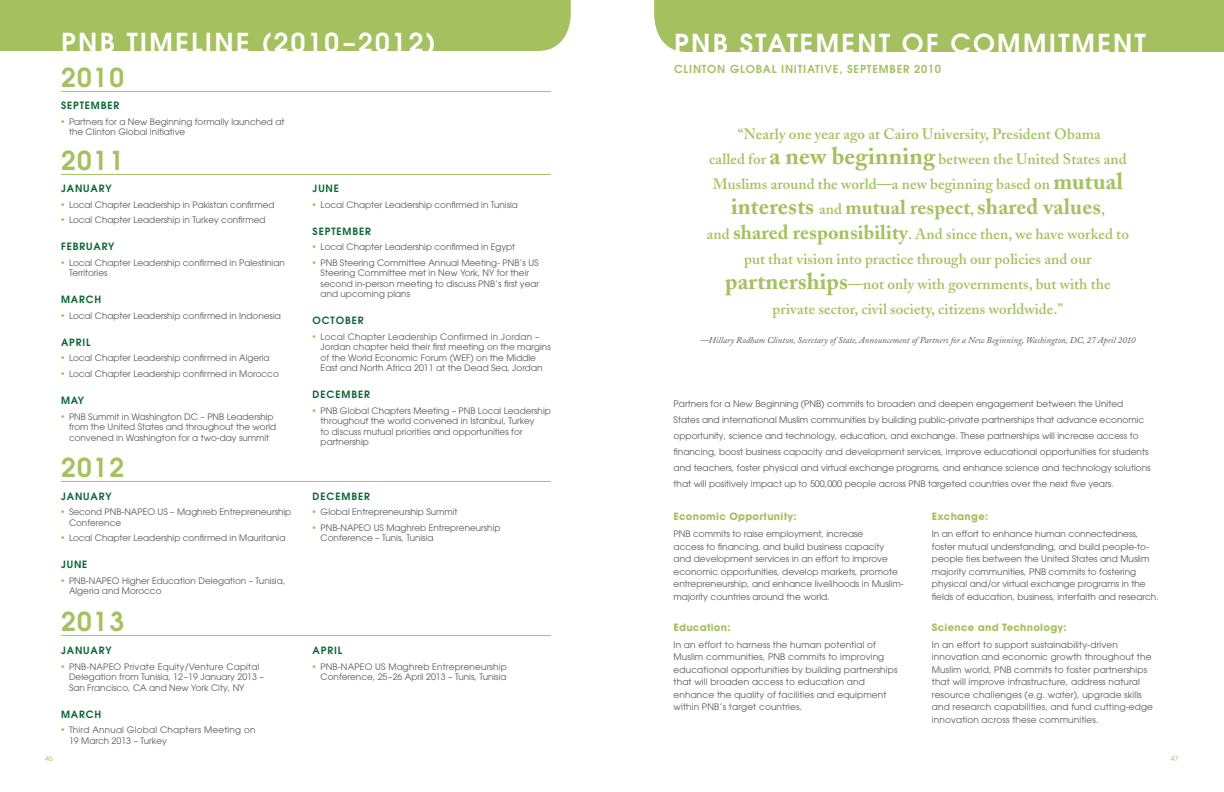
<style>
.page{position:relative;width:1224px;height:792px;background:#fff}
.page>*{position:absolute;margin:0;border:0;box-sizing:border-box;transform-origin:0 0}
.t1{font:600 26px "Avant Garde";letter-spacing:.09em;color:#fff}
.t2{font:600 26px "Avant Garde";letter-spacing:.06em;color:#a5c15f}
.t3{font:700 20px "Adobe Caslon";letter-spacing:.005em;color:#a5c15f}
.t4{font:600 15px/25px "Adobe Caslon";letter-spacing:.005em;color:#a5c15f;text-align:center}
.t5{font:600 11px "Avant Garde";letter-spacing:.07em;color:#a5c15f}
.t6{font:600 10px "Avant Garde";letter-spacing:.09em;color:#0b6636}
.t7{font:700 10px "Avant Garde";letter-spacing:.025em;color:#a5c15f}
.t8{font:8.9px/12.5px "Avant Garde";color:#57585a}
.t9{font:italic 8.9px "Adobe Caslon";color:#57585a}
.t10{font:8.9px/10.5px "Avant Garde";letter-spacing:.025em;color:#57585a}
.t11{font:7px "Avant Garde";color:#a5c15f}
.s1{font-weight:200;font-size:9px;color:#a5c15f}
.s2{font-weight:700;font-size:24px}
.s3{font-weight:700;font-size:23px}
.s4{font-size:23px}
.s5{font-weight:600;font-size:15px}
.s6{font-size:22px}
.s7{font-weight:700;font-size:20px}
</style>
<div class="page">
<div style="left:654px;top:0;width:570px;height:52px;background:#a5c15f"></div>
<div style="left:0;top:0;width:571px;height:51px;background:#a5c15f"></div>
<hr style="left:61px;top:481px;width:490px;height:1px;background:#a5c15f">
<hr style="left:61px;top:174px;width:490px;height:1px;background:#a5c15f">
<hr style="left:61px;top:91px;width:490px;height:1px;background:#a5c15f">
<hr style="left:61px;top:635px;width:490px;height:1px;background:#a5c15f">
<h1 class="t1" style="left:61px;top:25px;width:82px">PNB TIME</h1>
<h1 class="t1" style="left:191px;top:25px;width:29px">LINE</h1>
<h1 class="t1" style="left:262px;top:25px;width:175px">(2010–2012)</h1>
<h1 class="t2" style="left:61px;top:60px;width:64px">2010</h1>
<p class="t6" style="left:61px;top:99px;width:60px">SEPTEMBER</p>
<p class="t8" style="left:69px;top:116px;width:217px;line-height:10.5px;text-indent:-8px"><span class="s1">•</span> Partners for a New Beginning formally launched at the Clinton Global Initiative</p>
<h1 class="t2" style="left:61px;top:143px;width:64px">2011</h1>
<p class="t6" style="left:61px;top:182px;width:52px">JANUARY</p>
<p class="t8" style="left:61px;top:198px;width:215px"><span class="s1">•</span> Local Chapter Leadership in Pakistan confirmed</p>
<p class="t8" style="left:61px;top:214px;width:206px"><span class="s1">•</span> Local Chapter Leadership in Turkey confirmed</p>
<p class="t6" style="left:61px;top:240px;width:55px">FEBRUARY</p>
<p class="t8" style="left:69px;top:257px;width:217px;line-height:10.5px;text-indent:-8px"><span class="s1">•</span> Local Chapter Leadership confirmed in Palestinian<br>Territories</p>
<p class="t6" style="left:61px;top:293px;width:42px">MARCH</p>
<p class="t8" style="left:61px;top:309px;width:221px"><span class="s1">•</span> Local Chapter Leadership confirmed in Indonesia</p>
<p class="t6" style="left:61px;top:336px;width:29px">APRIL</p>
<p class="t8" style="left:61px;top:352px;width:210px"><span class="s1">•</span> Local Chapter Leadership confirmed in Algeria</p>
<p class="t8" style="left:61px;top:368px;width:219px"><span class="s1">•</span> Local Chapter Leadership confirmed in Morocco</p>
<p class="t6" style="left:61px;top:394px;width:24px">MAY</p>
<p class="t8" style="left:69px;top:411px;width:209px;line-height:10.5px;text-indent:-8px"><span class="s1">•</span> PNB Summit in Washington DC – PNB Leadership from the United States and throughout the world convened in Washington for a two-day summit</p>
<h1 class="t2" style="left:61px;top:450px;width:64px">2012</h1>
<p class="t6" style="left:61px;top:489px;width:52px">JANUARY</p>
<p class="t8" style="left:69px;top:507px;width:224px;line-height:10.5px;text-indent:-8px"><span class="s1">•</span> Second PNB-NAPEO US – Maghreb Entrepreneurship<br>Conference</p>
<p class="t8" style="left:61px;top:532px;width:226px"><span class="s1">•</span> Local Chapter Leadership confirmed in Mauritania</p>
<p class="t6" style="left:61px;top:558px;width:28px">JUNE</p>
<p class="t8" style="left:69px;top:575px;width:218px;line-height:10.5px;text-indent:-8px"><span class="s1">•</span> PNB-NAPEO Higher Education Delegation – Tunisia,<br>Algeria and Morocco</p>
<h1 class="t2" style="left:61px;top:604px;width:64px">2013</h1>
<p class="t6" style="left:61px;top:644px;width:52px">JANUARY</p>
<p class="t8" style="left:69px;top:661px;width:196px;line-height:10.5px;text-indent:-8px"><span class="s1">•</span> PNB-NAPEO Private Equity/Venture Capital<br>Delegation from Tunisia, 12–19 January 2013 –<br>San Francisco, CA and New York City, NY</p>
<p class="t6" style="left:61px;top:707px;width:42px">MARCH</p>
<p class="t10" style="left:69px;top:725px;width:188px;text-indent:-8px"><span class="s1">•</span> Third Annual Global Chapters Meeting on<br>19 March 2013 – Turkey</p>
<p class="t6" style="left:313px;top:182px;width:28px">JUNE</p>
<p class="t8" style="left:313px;top:198px;width:207px"><span class="s1">•</span> Local Chapter Leadership confirmed in Tunisia</p>
<p class="t6" style="left:313px;top:224px;width:60px">SEPTEMBER</p>
<p class="t8" style="left:313px;top:241px;width:204px"><span class="s1">•</span> Local Chapter Leadership confirmed in Egypt</p>
<p class="t8" style="left:321px;top:257px;width:220px;line-height:10.5px;text-indent:-8px"><span class="s1">•</span> PNB Steering Committee Annual Meeting- PNB’s US Steering Committee met in New York, NY for their second in-person meeting to discuss PNB’s first year and upcoming plans</p>
<p class="t6" style="left:313px;top:314px;width:52px">OCTOBER</p>
<p class="t8" style="left:321px;top:331px;width:232px;line-height:10.5px;text-indent:-8px"><span class="s1">•</span> Local Chapter Leadership Confirmed in Jordan – Jordan chapter held their first meeting on the margins of the World Economic Forum (WEF) on the Middle East and North Africa 2011 at the Dead Sea, Jordan</p>
<p class="t6" style="left:313px;top:388px;width:59px">DECEMBER</p>
<p class="t8" style="left:321px;top:405px;width:232px;line-height:10.5px;text-indent:-8px"><span class="s1">•</span> PNB Global Chapters Meeting – PNB Local Leadership throughout the world convened in Istanbul, Turkey<br>to discuss mutual priorities and opportunities for partnership</p>
<p class="t6" style="left:313px;top:489px;width:59px">DECEMBER</p>
<p class="t8" style="left:313px;top:506px;width:146px"><span class="s1">•</span> Global Entrepreneurship Summit</p>
<p class="t8" style="left:321px;top:522px;width:181px;line-height:10.5px;text-indent:-8px"><span class="s1">•</span> PNB-NAPEO US Maghreb Entrepreneurship<br>Conference – Tunis, Tunisia</p>
<p class="t6" style="left:313px;top:644px;width:29px">APRIL</p>
<p class="t8" style="left:313px;top:661px;width:196px;line-height:10.5px;text-align:right"><span class="s1">•</span> PNB-NAPEO US Maghreb Entrepreneurship<br>Conference, 25–26 April 2013 – Tunis, Tunisia</p>
<h1 class="t1" style="left:674px;top:27px;width:84px">PNB STATEMENT</h1>
<h1 class="t1" style="left:902px;top:27px;width:92px">OF COMMITMENT</h1>
<p class="t5" style="left:674px;top:61px;width:23px">CLINTON</p>
<p class="t5" style="left:730px;top:61px;width:25px">GLOBA</p>
<p class="t5" style="left:772px;top:61px;width:16px">L INITIATI</p>
<p class="t5" style="left:824px;top:61px;width:51px">VE, SE PTEMBER</p>
<p class="t5" style="left:914px;top:61px;width:28px">2010</p>
<h3 class="t4" style="left:709px;top:121px;width:419px">“Nearly one year ago at Cairo University, President Obama<br>called for <span class="s2">a new beginning</span> between the United States and<br>Muslims around the world—a new beginning based on <span class="s3">mutual</span></h3>
<h2 class="t3" style="left:731px;top:195px;width:376px"><span class="s4">interests</span> <span class="s5">and</span> mutual respect<span class="s5">,</span> <span class="s6">shared values</span><span class="s5">,</span></h2>
<h3 class="t4" style="left:707px;top:221px;width:424px">and <span class="s7">shared responsibility</span>. And since then, we have worked to put that vision into practice through our policies and our <span class="s3">partnerships</span>—not only with governments, but with the private sector, civil society, citizens worldwide.”</h3>
<p class="t9" style="left:700px;top:335px;width:437px">—Hillary Rodham Clinton, Secretary of State, Announcement of Partners for a New Beginning, Washington, DC, 27 April 2010</p>
<p class="t8" style="left:674px;top:396px;width:479px;line-height:16px">Partners for a New Beginning (PNB) commits to broaden and deepen engagement between the United States and international Muslim communities by building public-private partnerships that advance economic opportunity, science and technology, education, and exchange. These partnerships will increase access to financing, boost business capacity and development services, improve educational opportunities for students and teachers, foster physical and virtual exchange programs, and enhance science and technology solutions that will positively impact up to 500,000 people across PNB targeted countries over the next five years.</p>
<p class="t7" style="left:674px;top:510px;width:124px">Economic Opportunity:</p>
<p class="t8" style="left:674px;top:528px;width:232px">PNB commits to raise employment, increase<br>access to financing, and build business capacity and development services in an effort to improve economic opportunities, develop markets, promote entrepreneurship, and enhance livelihoods in Muslim&shy;majority countries around the world.</p>
<p class="t7" style="left:674px;top:621px;width:58px">Education:</p>
<p class="t8" style="left:674px;top:638px;width:225px">In an effort to harness the human potential of Muslim communities, PNB commits to improving educational opportunities by building partnerships that will broaden access to education and enhance the quality of facilities and equipment within PNB’s target countries.</p>
<p class="t7" style="left:932px;top:510px;width:58px">Exchange:</p>
<p class="t8" style="left:932px;top:528px;width:228px">In an effort to enhance human connectedness, foster mutual understanding, and build people-to&shy;people ties between the United States and Muslim majority communities, PNB commits to fostering physical and/or virtual exchange programs in the fields of education, business, interfaith and research.</p>
<p class="t7" style="left:932px;top:621px;width:136px">Science and Technology:</p>
<p class="t8" style="left:932px;top:638px;width:223px">In an effort to support sustainability-driven innovation and economic growth throughout the Muslim world, PNB commits to foster partnerships that will improve infrastructure, address natural resource challenges (e.g. water), upgrade skills and research capabilities, and fund cutting-edge innovation across these communities.</p>
<p class="t11" style="left:45px;top:754px;width:10px">46</p>
<p class="t11" style="left:1171px;top:754px;width:10px">47</p>
</div>
